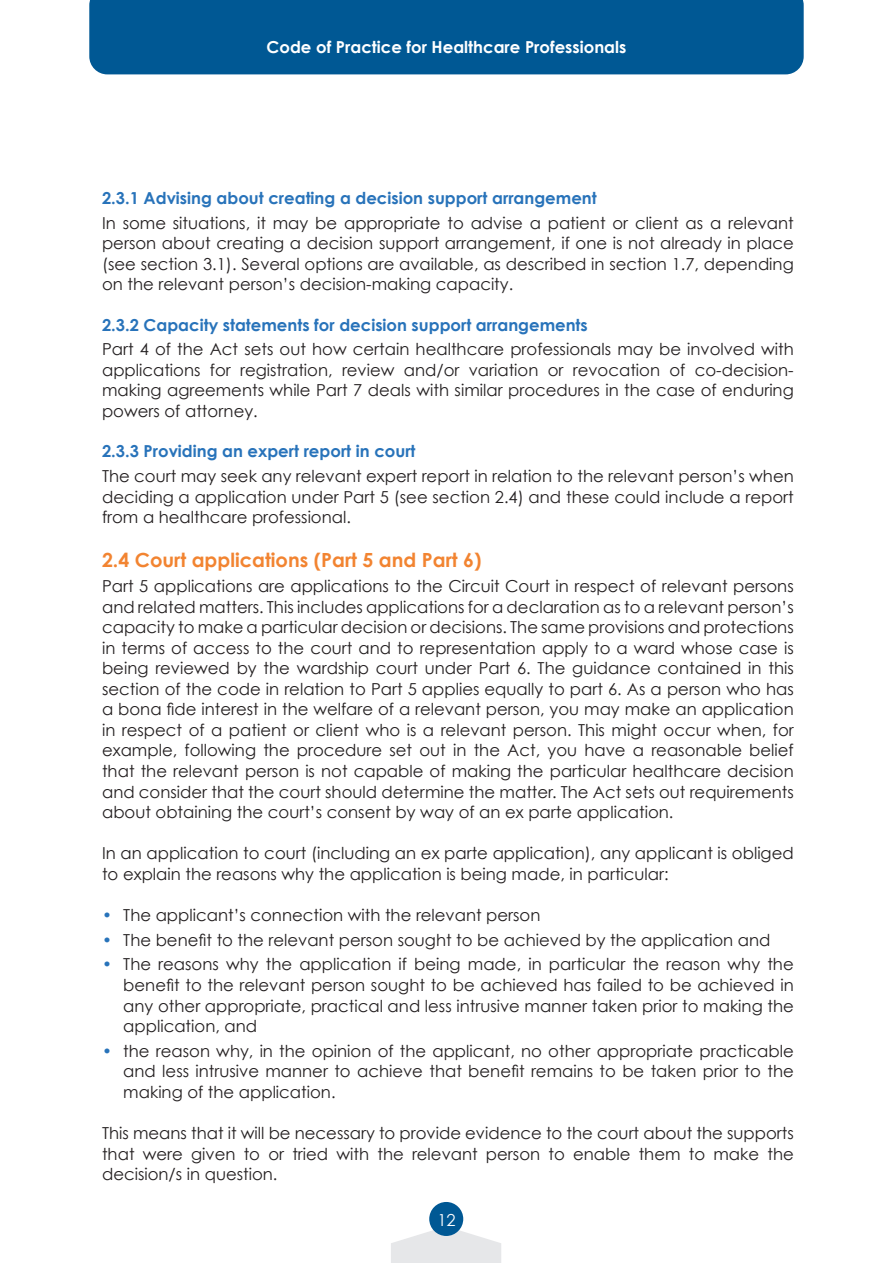
<style>
.page{position:relative;width:893px;height:1263px;background:#fff}
.page>*{position:absolute;margin:0;border:0;box-sizing:border-box;transform-origin:0 0}
.t1{font:700 19.5px "Century Gothic";color:#f28431}
.t2{font:16.5px/20.5px "Century Gothic";color:#231f20;text-align:justify}
.t3{font:700 16.5px "Century Gothic";color:#2873ba}
.t4{font:700 16.5px "Century Gothic";color:#fff}
.t5{font:16.5px "Century Gothic";color:#fff}
.s1{color:#2873ba}
</style>
<div class="page">
<div style="left:89px;top:0;width:715px;height:74px;background:#005894"></div>
<svg style="left:391px;top:1226px;width:110px;height:37px"></svg>
<div style="left:429px;top:1202px;width:34px;height:34px;background:#005894;border-radius:50%"></div>
<p class="t4" style="left:267px;top:37px;width:361px">Code of Practice for Healthcare Professionals</p>
<p class="t3" style="left:102px;top:187px;width:496px">2.3.1 Advising about creating a decision support arrangement</p>
<p class="t2" style="left:102px;top:212px;width:693px">In some situations, it may be appropriate to advise a patient or client as a relevant person about creating a decision support arrangement, if one is not already in place (see section 3.1). Several options are available, as described in section 1.7, depending on the relevant person’s decision-making capacity.</p>
<p class="t3" style="left:102px;top:314px;width:487px">2.3.2 Capacity statements for decision support arrangements</p>
<p class="t2" style="left:102px;top:339px;width:693px">Part 4 of the Act sets out how certain healthcare professionals may be involved with applications for registration, review and/or variation or revocation of co-decision&shy;making agreements while Part 7 deals with similar procedures in the case of enduring powers of attorney.</p>
<p class="t3" style="left:102px;top:441px;width:315px">2.3.3 Providing an expert report in court</p>
<p class="t2" style="left:102px;top:466px;width:693px">The court may seek any relevant expert report in relation to the relevant person’s when deciding a application under Part 5 (see section 2.4) and these could include a report from a healthcare professional.</p>
<p class="t1" style="left:102px;top:548px;width:381px">2.4 Court applications (Part 5 and Part 6)</p>
<p class="t2" style="left:102px;top:576px;width:693px">Part 5 applications are applications to the Circuit Court in respect of relevant persons and related matters. This includes applications for a declaration as to a relevant person’s capacity to make a particular decision or decisions. The same provisions and protections in terms of access to the court and to representation apply to a ward whose case is being reviewed by the wardship court under Part 6. The guidance contained in this section of the code in relation to Part 5 applies equally to part 6. As a person who has a bona fide interest in the welfare of a relevant person, you may make an application in respect of a patient or client who is a relevant person. This might occur when, for example, following the procedure set out in the Act, you have a reasonable belief that the relevant person is not capable of making the particular healthcare decision and consider that the court should determine the matter. The Act sets out requirements about obtaining the court’s consent by way of an ex parte application.</p>
<p class="t2" style="left:102px;top:843px;width:693px">In an application to court (including an ex parte application), any applicant is obliged to explain the reasons why the application is being made, in particular:</p>
<p class="t2" style="left:102px;top:904px;width:440px"><span class="s1">•</span> The applicant’s connection with the relevant person</p>
<p class="t2" style="left:102px;top:929px;width:670px"><span class="s1">•</span> The benefit to the relevant person sought to be achieved by the application and</p>
<p class="t2" style="left:123px;top:954px;width:672px;text-indent:-21px"><span class="s1">•</span> The reasons why the application if being made, in particular the reason why the benefit to the relevant person sought to be achieved has failed to be achieved in any other appropriate, practical and less intrusive manner taken prior to making the application, and</p>
<p class="t2" style="left:123px;top:1040px;width:672px;text-indent:-21px"><span class="s1">•</span> the reason why, in the opinion of the applicant, no other appropriate practicable and less intrusive manner to achieve that benefit remains to be taken prior to the making of the application.</p>
<p class="t2" style="left:102px;top:1122px;width:693px">This means that it will be necessary to provide evidence to the court about the supports that were given to or tried with the relevant person to enable them to make the decision/s in question.</p>
<p class="t5" style="left:437px;top:1209px;width:20px">12</p>
</div>
